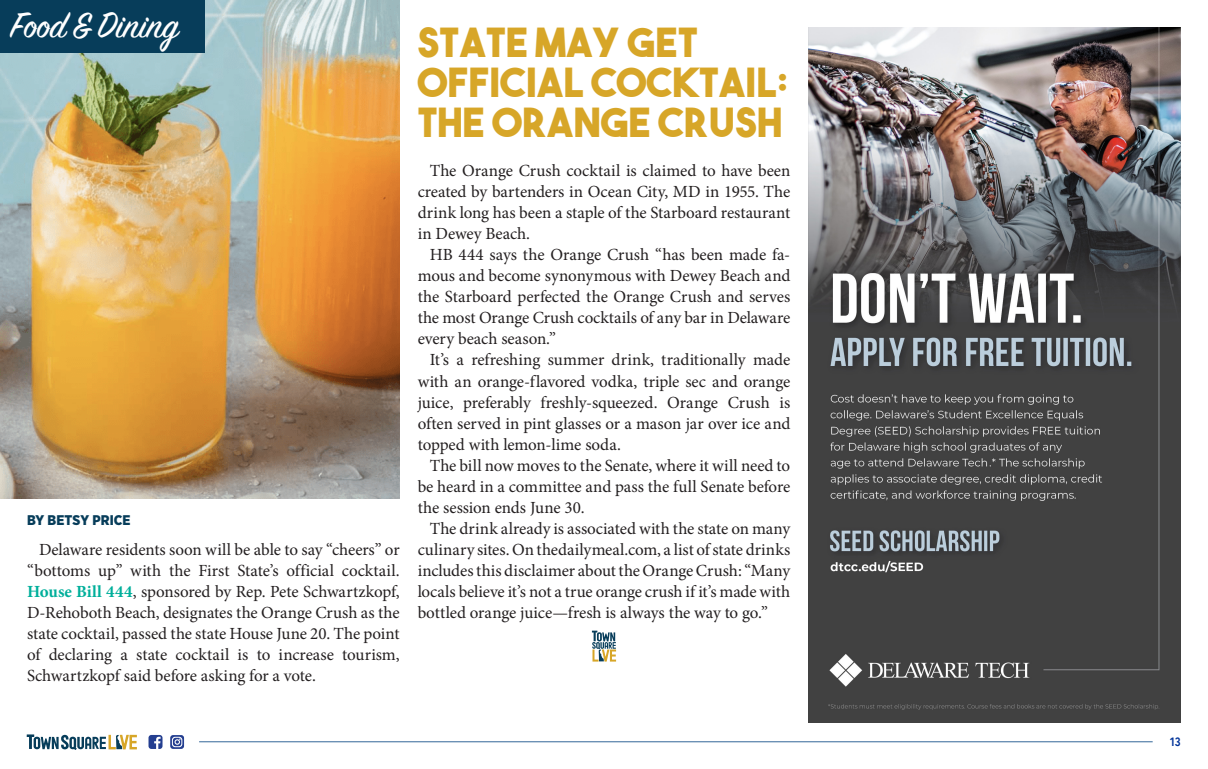
<style>
.page{position:relative;width:1208px;height:769px;background:#fff}
.page>*{position:absolute;margin:0;border:0;box-sizing:border-box;transform-origin:0 0}
.t1{font:40px/40px "The Bold Font";letter-spacing:.01em;color:#d7a628}
.t2{font:40px "Sign Painter House Script";color:#fff}
.body_copy{font:17px/21px "Minion Pro";letter-spacing:-.005em;color:#231f20;text-align:justify}
.t3{font:900 14px "Gotham Narrow";letter-spacing:.005em;color:#073d5a}
.t4{font:600 12px "Avenir Next Condensed";color:#039}
.s1{font-weight:700;color:#00af9b}
</style>
<div class="page">
<img style="left:0;top:0;width:399px;height:498px">
<div style="left:396px;top:5px;width:411px;height:153px;background:#fff"></div>
<hr style="left:199px;top:740px;width:953px;height:1px;background:#369">
<svg style="left:148px;top:735px;width:14px;height:13px"></svg>
<svg style="left:170px;top:735px;width:14px;height:13px"></svg>
<svg style="left:27px;top:734px;width:110px;height:15px"></svg>
<div style="left:0;top:0;width:204px;height:52px;background:#073d5a"></div>
<svg style="left:592px;top:630px;width:24px;height:31px"></svg>
<img style="left:808px;top:27px;width:372px;height:695px">
<p class="t2" style="left:11px;top:0;width:170px">Food &amp; Dining</p>
<p class="t3" style="left:27px;top:510px;width:105px">BY BETSY PRICE</p>
<p class="body_copy" style="left:27px;top:538px;width:374px;text-indent:12px">Delaware residents soon will be able to say “cheers” or “bottoms up” with the First State’s official cocktail.<br><span class="s1">House Bill 444</span>, sponsored by Rep. Pete Schwartzkopf, D-Rehoboth Beach, designates the Orange Crush as the state cocktail, passed the state House June 20. The point of declaring a state cocktail is to increase tourism, Schwartzkopf said before asking for a vote.</p>
<p class="t1" style="left:417px;top:21px;width:372px">STATE MAY GET<br>OFFICIAL COCKTAIL:<br>THE ORANGE CRUSH</p>
<p class="body_copy" style="left:417px;top:160px;width:374px;text-indent:12px">The Orange Crush cocktail is claimed to have been created by bartenders in Ocean City, MD in 1955. The drink long has been a staple of the Starboard restaurant in Dewey Beach.</p>
<p class="body_copy" style="left:417px;top:244px;width:374px;text-indent:12px">HB 444 says the Orange Crush “has been made fa&shy;mous and become synonymous with Dewey Beach and the Starboard perfected the Orange Crush and serves the most Orange Crush cocktails of any bar in Delaware every beach season.”</p>
<p class="body_copy" style="left:417px;top:349px;width:374px;text-indent:12px">It’s a refreshing summer drink, traditionally made with an orange-flavored vodka, triple sec and orange juice, preferably freshly-squeezed. Orange Crush is often served in pint glasses or a mason jar over ice and topped with lemon-lime soda.</p>
<p class="body_copy" style="left:417px;top:454px;width:374px;text-indent:12px">The bill now moves to the Senate, where it will need to be heard in a committee and pass the full Senate before the session ends June 30.</p>
<p class="body_copy" style="left:417px;top:517px;width:374px;text-indent:12px">The drink already is associated with the state on many culinary sites. On thedailymeal.com, a list of state drinks includes this disclaimer about the Orange Crush: “Many locals believe it’s not a true orange crush if it’s made with bottled orange juice—fresh is always the way to go.”</p>
<p class="t4" style="left:1169px;top:731px;width:13px">13</p>
</div>
